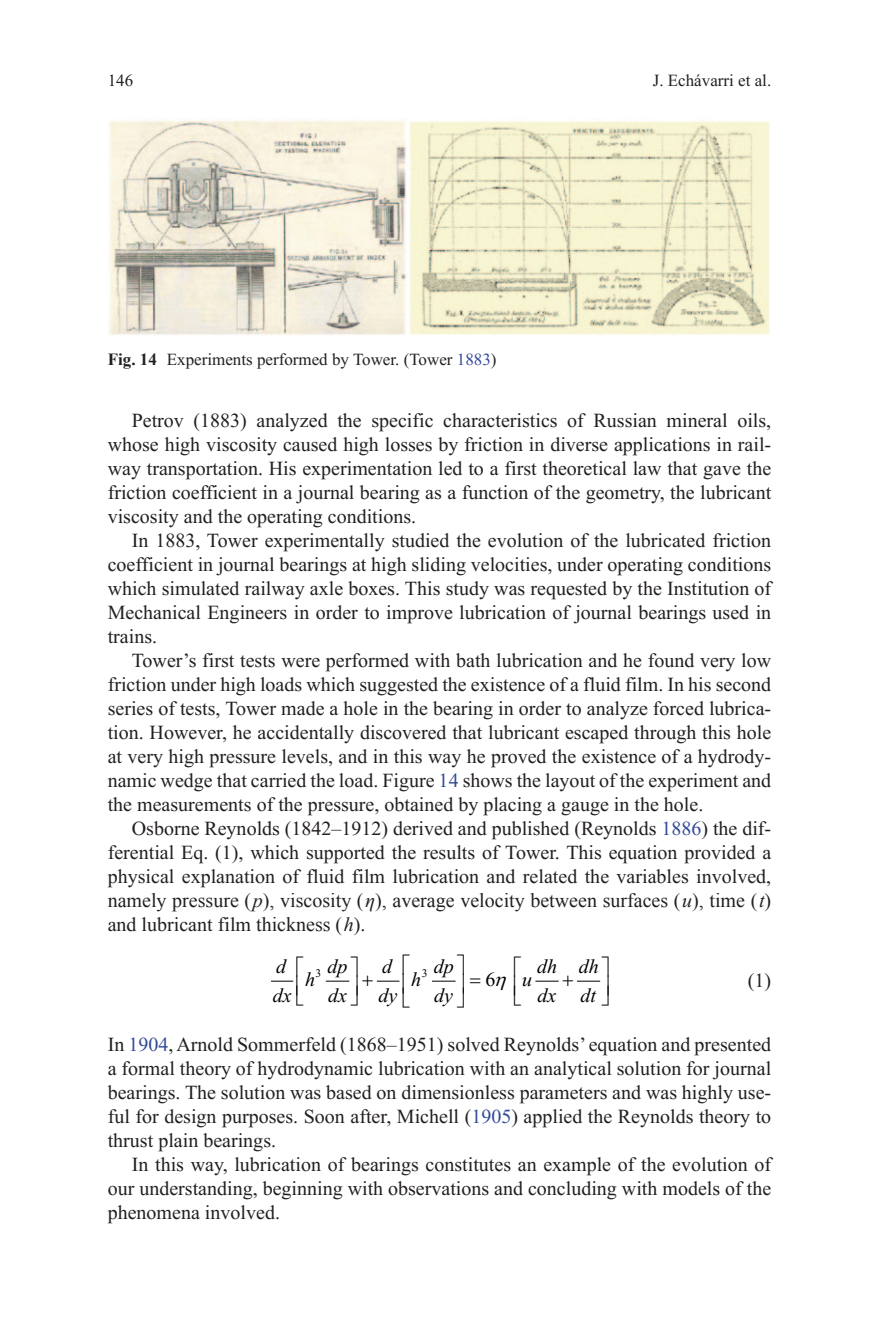
<style>
.page{position:relative;width:879px;height:1333px;background:#fff}
.page>*{position:absolute;margin:0;border:0;box-sizing:border-box;transform-origin:0 0}
.t1{font:20px/24px "Times New Roman";color:#231f20;text-align:justify}
.t2{font:20px "Times New Roman PSMT2";color:#231f20}
.t3{font:italic 20px "Times New Roman";color:#010000}
.t4{font:20px "Times New Roman";color:#010000}
.t5{font:17px "Times New Roman";color:#231f20}
.t6{font:11.6px "Times New Roman";color:#010000}
.s1{font-weight:700}
.s2{color:#324a97}
.s3{font-family:"Times New Roman";font-style:italic}
.s4{font-family:"Times New Roman PS Italic MT222"}
.s5{font-family:"Times New Roman"}
.s6{font-family:"Times New Roman PSMT2"}
.s7{font-style:italic}
</style>
<div class="page">
<img style="left:109px;top:120px;width:661px;height:215px">
<svg style="left:271px;top:980px;width:23px;height:2px"></svg>
<svg style="left:326px;top:980px;width:74px;height:2px"></svg>
<svg style="left:432px;top:980px;width:24px;height:2px"></svg>
<svg style="left:536px;top:980px;width:65px;height:2px"></svg>
<p class="t5" style="left:108px;top:69px;width:27px">146</p>
<p class="t5" style="left:653px;top:69px;width:120px">J. Echávarri et al.</p>
<p class="t5" style="left:108px;top:348px;width:390px"><span class="s1">Fig. 14</span> Experiments performed by Tower. (Tower <span class="s2">1883</span>)</p>
<p class="t1" style="left:108px;top:407px;width:665px;text-indent:24px">Petrov (1883) analyzed the specific characteristics of Russian mineral oils, whose high viscosity caused high losses by friction in diverse applications in rail&shy;way transportation. His experimentation led to a first theoretical law that gave the friction coefficient in a journal bearing as a function of the geometry, the lubricant viscosity and the operating conditions.</p>
<p class="t1" style="left:108px;top:527px;width:665px;text-indent:24px">In 1883, Tower experimentally studied the evolution of the lubricated friction coefficient in journal bearings at high sliding velocities, under operating conditions which simulated railway axle boxes. This study was requested by the Institution of Mechanical Engineers in order to improve lubrication of journal bearings used in trains.</p>
<p class="t1" style="left:108px;top:647px;width:665px;text-indent:24px">Tower’s first tests were performed with bath lubrication and he found very low friction under high loads which suggested the existence of a fluid film. In his second series of tests, Tower made a hole in the bearing in order to analyze forced lubrica&shy;tion. However, he accidentally discovered that lubricant escaped through this hole at very high pressure levels, and in this way he proved the existence of a hydrody&shy;namic wedge that carried the load. Figure <span class="s2">14</span> shows the layout of the experiment and the measurements of the pressure, obtained by placing a gauge in the hole.</p>
<p class="t1" style="left:108px;top:815px;width:665px;text-indent:24px">Osborne Reynolds (1842–1912) derived and published (Reynolds <span class="s2">1886</span>) the dif&shy;ferential Eq. (1), which supported the results of Tower. This equation provided a physical explanation of fluid film lubrication and related the variables involved,</p>
<p class="t2" style="left:108px;top:886px;width:665px">namely pressure ( <span class="s3">p</span>), viscosity ( <span class="s4">η</span>), average velocity between surfaces ( <span class="s3">u</span>), time ( <span class="s3">t</span><span class="s5">)</span></p>
<p class="t1" style="left:108px;top:911px;width:259px">and lubricant film <span class="s6">thickness (</span> <span class="s7">h</span>).</p>
<p class="t1" style="left:748px;top:967px;width:25px">(1)</p>
<p class="t3" style="left:276px;top:952px;width:11px">d</p>
<p class="t3" style="left:327px;top:952px;width:21px">dp</p>
<p class="t3" style="left:382px;top:952px;width:11px">d</p>
<p class="t3" style="left:434px;top:952px;width:21px">dp</p>
<p class="t3" style="left:537px;top:952px;width:63px">dh dh</p>
<p class="t6" style="left:315px;top:965px;width:7px">3</p>
<p class="t6" style="left:422px;top:965px;width:7px">3</p>
<p class="t4" style="left:485px;top:966px;width:11px">6</p>
<p class="t3" style="left:305px;top:965px;width:11px">h</p>
<p class="t3" style="left:411px;top:965px;width:11px">h</p>
<p class="t3" style="left:522px;top:965px;width:11px">u</p>
<p class="t3" style="left:273px;top:981px;width:20px">dx</p>
<p class="t3" style="left:328px;top:981px;width:20px">dx</p>
<p class="t3" style="left:379px;top:981px;width:20px">dy</p>
<p class="t3" style="left:434px;top:981px;width:20px">dy</p>
<p class="t3" style="left:538px;top:981px;width:60px">dx dt</p>
<p class="t1" style="left:108px;top:1031px;width:665px">In <span class="s2">1904</span>, Arnold Sommerfeld (1868–1951) solved Reynolds’ equation and presented a formal theory of hydrodynamic lubrication with an analytical solution for journal bearings. The solution was based on dimensionless parameters and was highly use&shy;ful for design purposes. Soon after, Michell (<span class="s2">1905</span>) applied the Reynolds theory to thrust plain bearings.</p>
<p class="t1" style="left:108px;top:1151px;width:665px;text-indent:24px">In this way, lubrication of bearings constitutes an example of the evolution of our understanding, beginning with observations and concluding with models of the phenomena involved.</p>
</div>
